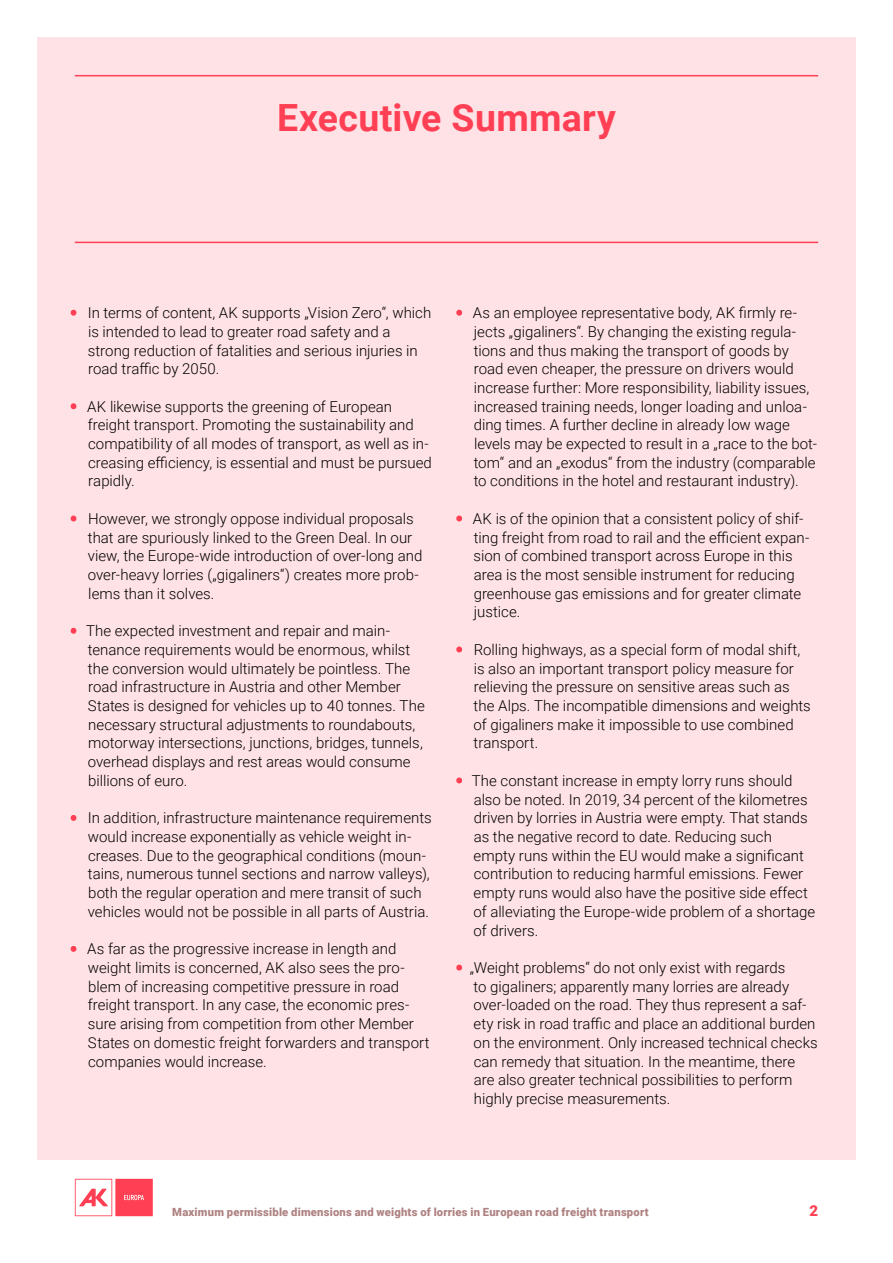
<style>
.page{position:relative;width:893px;height:1263px;background:#fff}
.page>*{position:absolute;margin:0;border:0;box-sizing:border-box;transform-origin:0 0}
.t1{font:700 37.5px "Roboto";letter-spacing:.01em;color:#ff4054}
.t2{font:300 15px/18.8px "Roboto";color:#000}
.t3{font:900 15px "Roboto";color:#ff4054}
.t4{font:900 11.25px "Roboto";letter-spacing:.02em;color:#af8282}
.s1{color:#ff4054}
</style>
<div class="page">
<svg style="left:75px;top:1179px;width:78px;height:37px"></svg>
<div style="left:37px;top:37px;width:818px;height:1123px;background:#ffe2e6"></div>
<hr style="left:75px;top:75px;width:743px;height:1px;background:#ff4054">
<hr style="left:75px;top:242px;width:743px;height:1px;background:#ff4054">
<h1 class="t1" style="left:277px;top:91px;width:340px">Executive Summary</h1>
<p class="t2" style="left:88px;top:303px;width:345px;text-indent:-17px"><span class="s1">•</span> In terms of content, AK supports „Vision Zero“, which is intended to lead to greater road safety and a strong reduction of fatalities and serious injuries in road traffic by 2050.</p>
<p class="t2" style="left:88px;top:396px;width:345px;text-indent:-17px"><span class="s1">•</span> AK likewise supports the greening of European freight transport. Promoting the sustainability and compatibility of all modes of transport, as well as in&shy;creasing efficiency, is essential and must be pursued rapidly.</p>
<p class="t2" style="left:88px;top:509px;width:336px;text-indent:-17px"><span class="s1">•</span> However, we strongly oppose individual proposals that are spuriously linked to the Green Deal. In our view, the Europe-wide introduction of over-long and over-heavy lorries („gigaliners“) creates more prob&shy;lems than it solves.</p>
<p class="t2" style="left:88px;top:621px;width:338px;text-indent:-17px"><span class="s1">•</span> The expected investment and repair and main&shy;tenance requirements would be enormous, whilst the conversion would ultimately be pointless. The road infrastructure in Austria and other Member States is designed for vehicles up to 40 tonnes. The necessary structural adjustments to roundabouts, motorway intersections, junctions, bridges, tunnels, overhead displays and rest areas would consume billions of euro.</p>
<p class="t2" style="left:88px;top:808px;width:345px;text-indent:-17px"><span class="s1">•</span> In addition, infrastructure maintenance requirements would increase exponentially as vehicle weight in&shy;creases. Due to the geographical conditions (moun&shy;tains, numerous tunnel sections and narrow valleys), both the regular operation and mere transit of such vehicles would not be possible in all parts of Austria.</p>
<p class="t2" style="left:88px;top:939px;width:343px;text-indent:-17px"><span class="s1">•</span> As far as the progressive increase in length and weight limits is concerned, AK also sees the pro&shy;blem of increasing competitive pressure in road freight transport. In any case, the economic pres&shy;sure arising from competition from other Member States on domestic freight forwarders and transport companies would increase.</p>
<p class="t2" style="left:474px;top:303px;width:345px;text-indent:-17px"><span class="s1">•</span> As an employee representative body, AK firmly re&shy;jects „gigaliners“. By changing the existing regula&shy;tions and thus making the transport of goods by road even cheaper, the pressure on drivers would increase further: More responsibility, liability issues, increased training needs, longer loading and unloa&shy;ding times. A further decline in already low wage levels may be expected to result in a „race to the bot&shy;tom“ and an „exodus“ from the industry (comparable to conditions in the hotel and restaurant industry).</p>
<p class="t2" style="left:473px;top:509px;width:337px;text-indent:-17px"><span class="s1">•</span> AK is of the opinion that a consistent policy of shif&shy;ting freight from road to rail and the efficient expan&shy;sion of combined transport across Europe in this area is the most sensible instrument for reducing greenhouse gas emissions and for greater climate justice.</p>
<p class="t2" style="left:474px;top:640px;width:339px;text-indent:-17px"><span class="s1">•</span> Rolling highways, as a special form of modal shift, is also an important transport policy measure for relieving the pressure on sensitive areas such as the Alps. The incompatible dimensions and weights of gigaliners make it impossible to use combined transport.</p>
<p class="t2" style="left:474px;top:771px;width:343px;text-indent:-17px"><span class="s1">•</span> The constant increase in empty lorry runs should also be noted. In 2019, 34 percent of the kilometres driven by lorries in Austria were empty. That stands as the negative record to date. Reducing such empty runs within the EU would make a significant contribution to reducing harmful emissions. Fewer empty runs would also have the positive side effect of alleviating the Europe-wide problem of a shortage of drivers.</p>
<p class="t2" style="left:474px;top:958px;width:346px;text-indent:-17px"><span class="s1">•</span> „Weight problems“ do not only exist with regards<br>to gigaliners; apparently many lorries are already over-loaded on the road. They thus represent a saf&shy;ety risk in road traffic and place an additional burden on the environment. Only increased technical checks can remedy that situation. In the meantime, there are also greater technical possibilities to perform highly precise measurements.</p>
<p class="t4" style="left:172px;top:1204px;width:478px">Maximum permissible dimensions and weights of lorries in European road freight transport</p>
<p class="t3" style="left:809px;top:1200px;width:10px">2</p>
</div>
